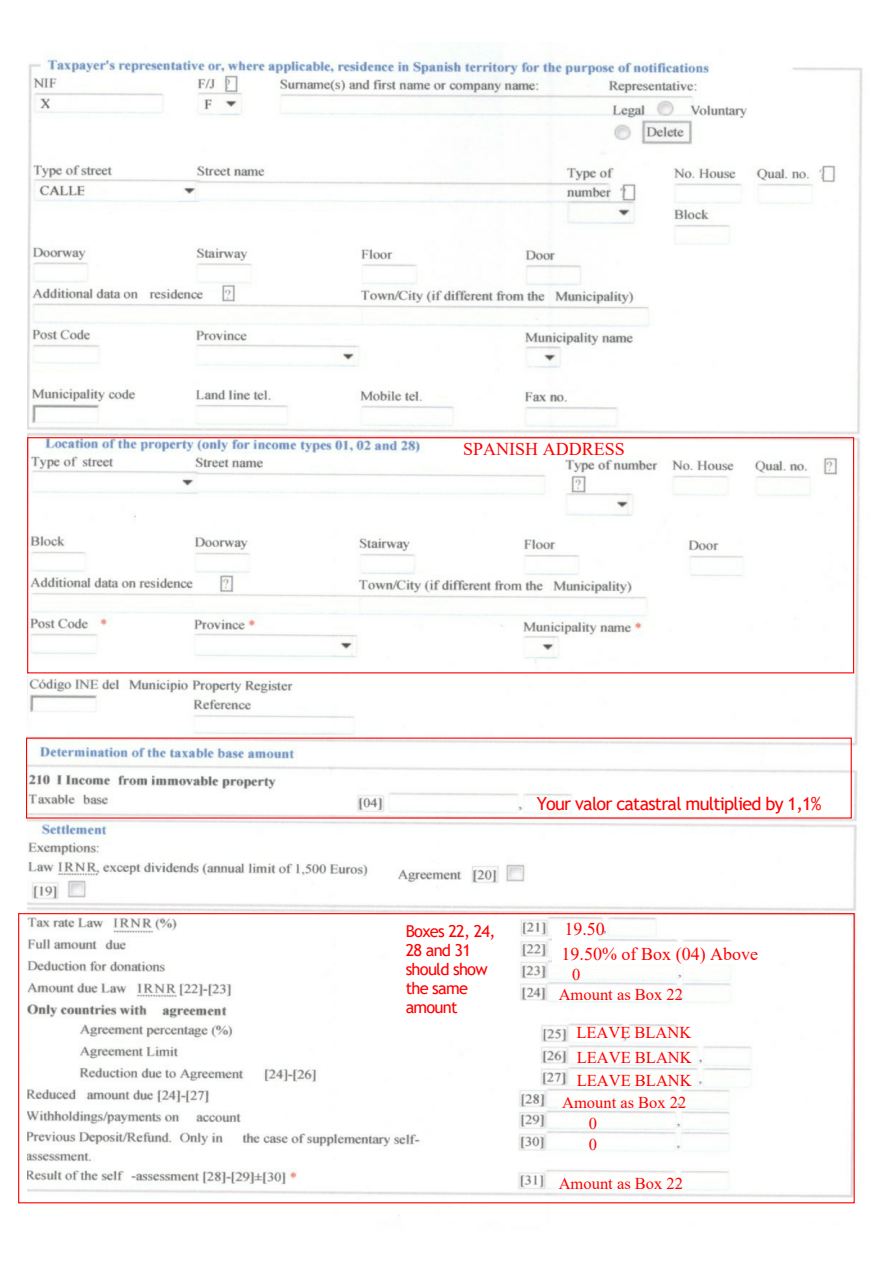
<style>
.page{position:relative;width:893px;height:1263px;background:#fff}
.page>*{position:absolute;margin:0;border:0;box-sizing:border-box;transform-origin:0 0}
.t1{font:18px "Times New Roman";color:#f00}
.t2{font:18px "Trebuchet MS";letter-spacing:-.04em;color:#f00}
.t3{font:16.5px/25.2px "Times New Roman";color:#f00}
.t4{font:16.5px/19.2px "Trebuchet MS";letter-spacing:-.045em;color:#f00}
.s1{color:#fff}
</style>
<div class="page">
<img style="left:28px;top:57px;width:835px;height:1159px">
<div style="left:27px;top:437px;width:827px;height:236px;border:1px solid #f00"></div>
<div style="left:552px;top:942px;width:220px;height:22px;background:#fff"></div>
<div style="left:552px;top:921px;width:46px;height:21px;background:#fff"></div>
<p class="t1" style="left:463px;top:443px;width:163px">SPANISH ADDRESS</p>
<p class="t2" style="left:537px;top:797px;width:286px">Your valor catastral multiplied by 1,1%</p>
<p class="t4" style="left:406px;top:923px;width:91px">Boxes 22, 24,<br>28 and 31 should show the same amount</p>
<p class="t3" style="left:564px;top:917px;width:18px">24</p>
<p class="t1" style="left:564px;top:923px;width:42px">19.50</p>
<p class="t3" style="left:564px;top:942px;width:161px">24% of Box (04) Above</p>
<p class="t3" style="left:559px;top:983px;width:126px">Amount as Box 22</p>
<p class="t1" style="left:552px;top:947px;width:207px"><span class="s1">2</span>19.50% of Box (04) Above</p>
<p class="t3" style="left:572px;top:963px;width:10px">0</p>
<p class="t3" style="left:576px;top:1022px;width:117px">LEAVE BLANK<br>LEAVE BLANK</p>
<p class="t3" style="left:577px;top:1070px;width:117px">LEAVE BLANK</p>
<p class="t3" style="left:589px;top:1115px;width:10px;line-height:20.2px">0<br>0</p>
<p class="t3" style="left:562px;top:1091px;width:126px">Amount as Box 22</p>
<p class="t3" style="left:559px;top:1172px;width:126px">Amount as Box 22</p>
</div>
